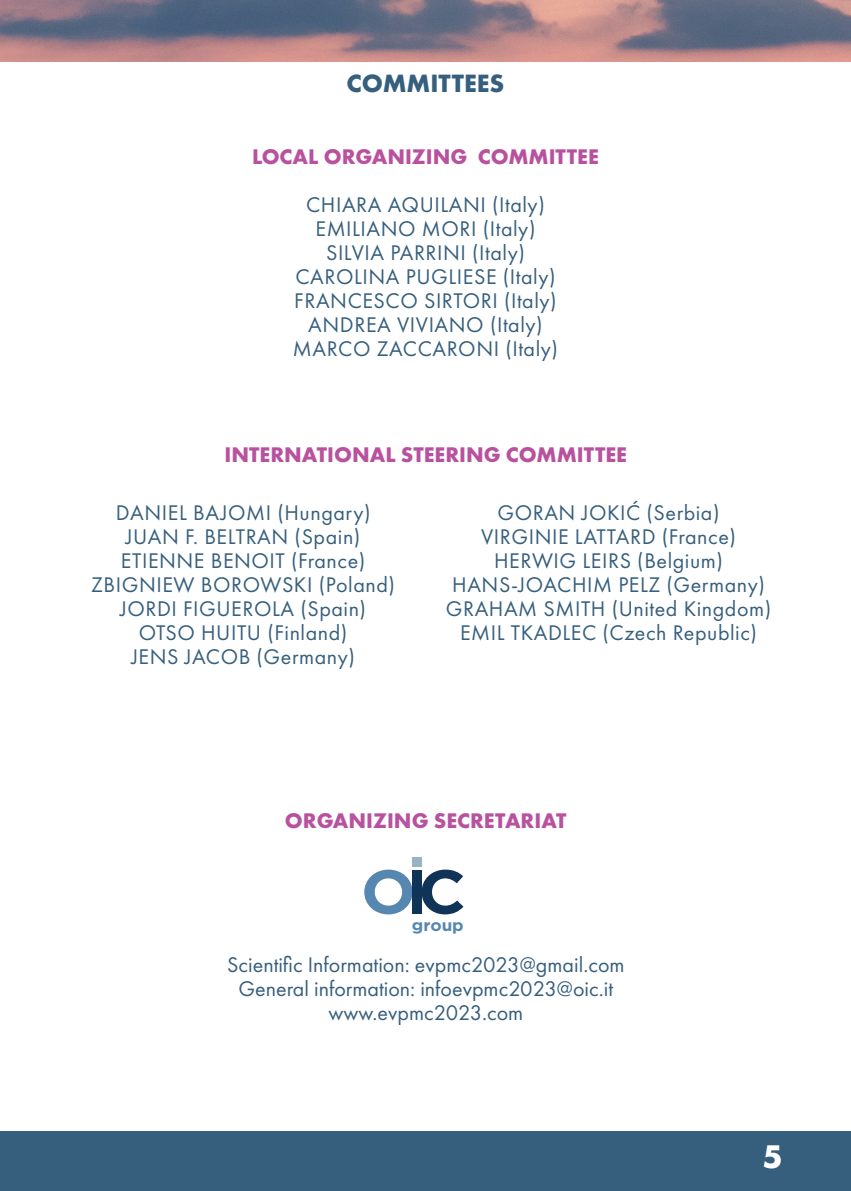
<style>
.page{position:relative;width:851px;height:1191px;background:#fff}
.page>*{position:absolute;margin:0;border:0;box-sizing:border-box;transform-origin:0 0}
.t1{font:700 34px "Futura PT";color:#fff}
.t2{font:700 26px "Futura PT";color:#365f7d}
.t3{font:22px/24px "Futura PT";letter-spacing:.025em;color:#365f7d;text-align:center}
.t4{font:22px/24px "Futura PT";color:#365f7d;text-align:center}
.t5{font:700 22px "Futura PT";color:#b8529f}
.t6{font:700 16.2px "Gotham";color:#5687b0;scale:1.05 1}
</style>
<div class="page">
<img style="left:0;top:0;width:850px;height:62px">
<div style="left:0;top:1131px;width:850px;height:60px;background:#365f7d"></div>
<svg style="left:364px;top:869px;width:48px;height:45px"></svg>
<div style="left:412px;top:870px;width:10px;height:43px;background:#0f3458"></div>
<div style="left:412px;top:858px;width:10px;height:9px;background:#98b3c2"></div>
<svg style="left:421px;top:869px;width:42px;height:45px"></svg>
<p class="t2" style="left:346px;top:66px;width:159px">COMMITTEES</p>
<p class="t5" style="left:252px;top:142px;width:348px">LOCAL ORGANIZING COMMITTEE</p>
<p class="t3" style="left:293px;top:192px;width:266px">CHIARA AQUILANI (Italy)<br>EMILIANO MORI (Italy)<br>SILVIA PARRINI (Italy)<br>CAROLINA PUGLIESE (Italy)<br>FRANCESCO SIRTORI (Italy)<br>ANDREA VIVIANO (Italy)<br>MARCO ZACCARONI (Italy)</p>
<p class="t5" style="left:224px;top:440px;width:404px">INTERNATIONAL STEERING COMMITTEE</p>
<p class="t3" style="left:91px;top:501px;width:305px">DANIEL BAJOMI (Hungary)<br>JUAN F. BELTRAN (Spain)<br>ETIENNE BENOIT (France)<br>ZBIGNIEW BOROWSKI (Poland)<br>JORDI FIGUEROLA (Spain)<br>OTSO HUITU (Finland)<br>JENS JACOB (Germany)</p>
<p class="t3" style="left:446px;top:501px;width:327px">GORAN JOKIĆ (Serbia)<br>VIRGINIE LATTARD (France)<br>HERWIG LEIRS (Belgium)<br>HANS-JOACHIM PELZ (Germany)<br>GRAHAM SMITH (United Kingdom)<br>EMIL TKADLEC (Czech Republic)</p>
<p class="t5" style="left:285px;top:806px;width:283px">ORGANIZING SECRETARIAT</p>
<p class="t6" style="left:412px;top:915px;width:51px">group</p>
<p class="t4" style="left:227px;top:952px;width:399px">Scientific Information: evpmc2023@gmail.com<br>General information: infoevpmc2023@oic.it www.evpmc2023.com</p>
<h1 class="t1" style="left:762px;top:1134px;width:22px">5</h1>
</div>
